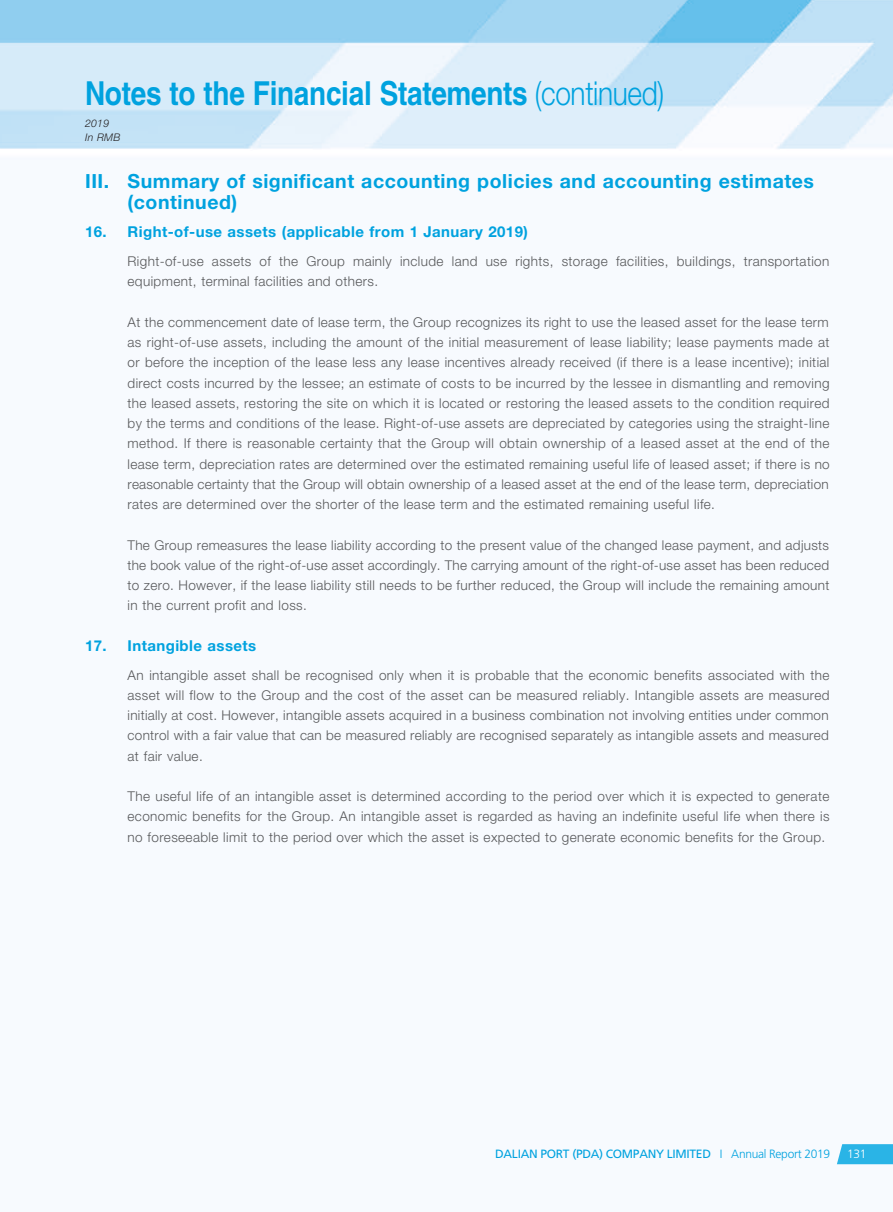
<style>
.page{position:relative;width:893px;height:1212px;background:#fff}
.page>*{position:absolute;margin:0;border:0;box-sizing:border-box;transform-origin:0 0}
.t1{font:700 33px "Helvetica LT Std";letter-spacing:-.01em;color:#00a2df;scale:.85 1}
.t2{font:700 19.5px/21px "Helvetica Neue LT Std";letter-spacing:.03em;color:#00a2df}
.t3{font:700 15px "Helvetica Neue LT Std";letter-spacing:.03em;color:#00a2df}
.t4{font:300 13.5px/20.2px "Helvetica Neue LT Std";letter-spacing:.03em;color:#57585a;text-align:justify}
.t5{font:12px "Frutiger LT Std";letter-spacing:-.025em;color:#00a2df}
.t6{font:300 12px "Frutiger LT Std";color:#fff}
.t7{font:italic 300 10.5px/13.5px "Helvetica Neue LT Std";letter-spacing:.03em;color:#231f20}
.s1{font-family:"Helvetica Neue LT Std";font-weight:300}
.s2{font-weight:300}
</style>
<div class="page">
<img style="left:0;top:0;width:893px;height:1165px">
<svg style="left:837px;top:1144px;width:56px;height:20px"></svg>
<h1 class="t1" style="left:85px;top:73px;width:683px">Notes to the Financial Statements <span class="s1">(continued)</span></h1>
<p class="t7" style="left:85px;top:116px;width:37px">2019<br>In RMB</p>
<h2 class="t2" style="left:128px;top:170px;width:688px;text-indent:-43px">III. Summary of significant accounting policies and accounting estimates (continued)</h2>
<p class="t3" style="left:85px;top:223px;width:444px">16. Right-of-use assets (applicable from 1 January 2019)</p>
<p class="t4" style="left:128px;top:251px;width:703px">Right-of-use assets of the Group mainly include land use rights, storage facilities, buildings, transportation equipment, terminal facilities and others.</p>
<p class="t4" style="left:128px;top:312px;width:704px">At the commencement date of lease term, the Group recognizes its right to use the leased asset for the lease term as right-of-use assets, including the amount of the initial measurement of lease liability; lease payments made at or before the inception of the lease less any lease incentives already received (if there is a lease incentive); initial direct costs incurred by the lessee; an estimate of costs to be incurred by the lessee in dismantling and removing the leased assets, restoring the site on which it is located or restoring the leased assets to the condition required by the terms and conditions of the lease. Right-of-use assets are depreciated by categories using the straight-line method. If there is reasonable certainty that the Group will obtain ownership of a leased asset at the end of the lease term, depreciation rates are determined over the estimated remaining useful life of leased asset; if there is no reasonable certainty that the Group will obtain ownership of a leased asset at the end of the lease term, depreciation rates are determined over the shorter of the lease term and the estimated remaining useful life.</p>
<p class="t4" style="left:128px;top:534px;width:703px">The Group remeasures the lease liability according to the present value of the changed lease payment, and adjusts the book value of the right-of-use asset accordingly. The carrying amount of the right-of-use asset has been reduced to zero. However, if the lease liability still needs to be further reduced, the Group will include the remaining amount in the current profit and loss.</p>
<p class="t3" style="left:85px;top:636px;width:173px">17. Intangible assets</p>
<p class="t4" style="left:128px;top:664px;width:703px">An intangible asset shall be recognised only when it is probable that the economic benefits associated with the asset will flow to the Group and the cost of the asset can be measured reliably. Intangible assets are measured initially at cost. However, intangible assets acquired in a business combination not involving entities under common control with a fair value that can be measured reliably are recognised separately as intangible assets and measured at fair value.</p>
<p class="t4" style="left:128px;top:786px;width:703px">The useful life of an intangible asset is determined according to the period over which it is expected to generate economic benefits for the Group. An intangible asset is regarded as having an indefinite useful life when there is no foreseeable limit to the period over which the asset is expected to generate economic benefits for the Group.</p>
<p class="t5" style="left:495px;top:1147px;width:336px">DALIAN PORT (PDA) COMPANY LIMITED <span class="s2">I Annual Report 2019</span></p>
<p class="t6" style="left:847px;top:1147px;width:21px">131</p>
</div>
